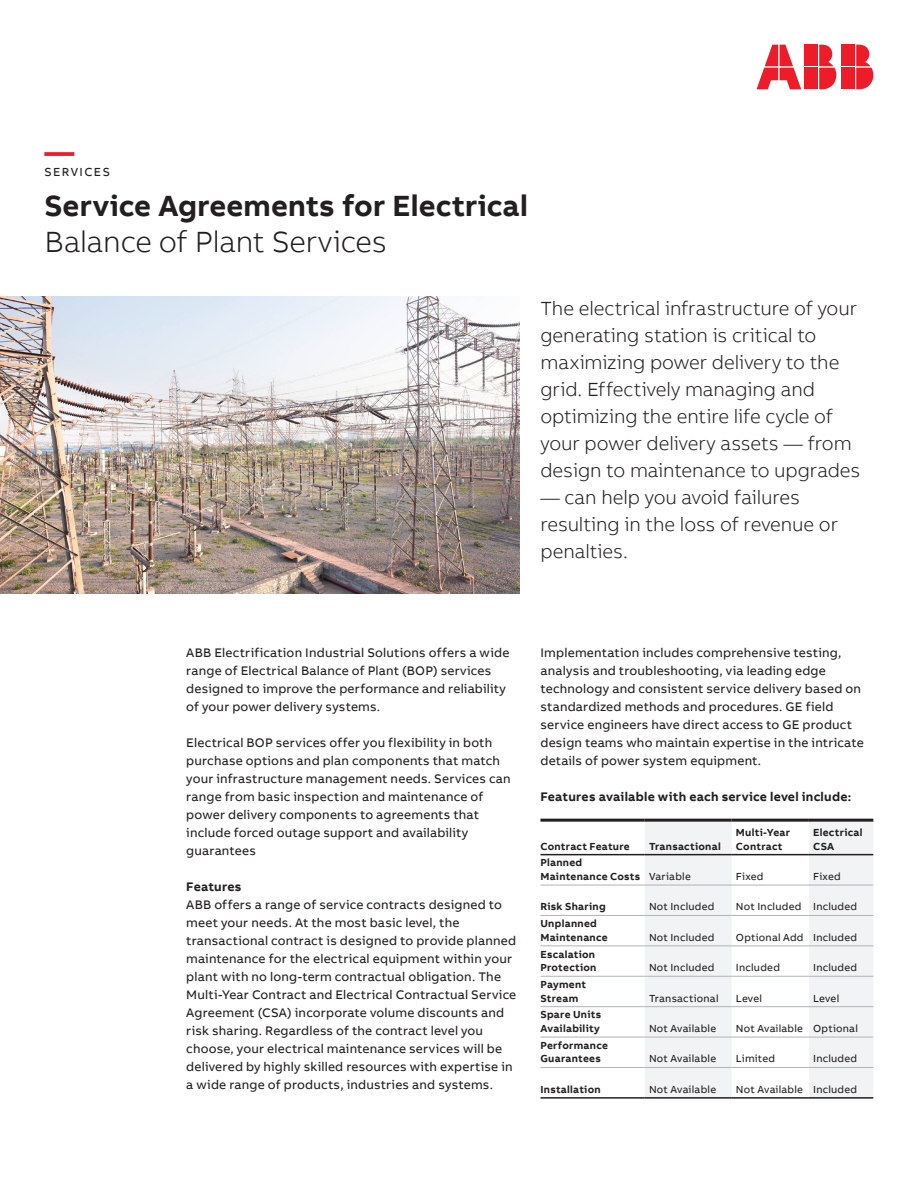
<style>
.page{position:relative;width:918px;height:1188px;background:#fff}
.page>*{position:absolute;margin:0;border:0;box-sizing:border-box;transform-origin:0 0}
.Headline_M_20pt_24pt{font:700 30px "AB Bvoice";letter-spacing:.005em;color:#231f20}
.Subheadline_M_20pt_2{font:300 30px "AB Bvoice";letter-spacing:-.005em;color:#231f20}
.Headline_M_20pt_24pt-2{font:700 30px "AB Bvoice";color:#ee1c28}
.Lead_13pt_18pt{font:300 19.5px/27px "AB Bvoice";letter-spacing:-.005em;color:#231f20}
.Copytext_8_5pt_12pt{font:12.75px/18px "AB Bvoice";letter-spacing:.015em;color:#231f20}
.Paragraph_Title_8_5p{font:700 12.75px "AB Bvoice";letter-spacing:.02em;color:#231f20}
.Category_M_8pt_9_6pt{font:12px "AB Bvoice";letter-spacing:.12em;color:#231f20}
.Table_Content_Left_7{font:10.5px "AB Bvoice";letter-spacing:.02em;color:#231f20}
.Table_Title_Left_7pt{font:700 10.5px/13.5px "AB Bvoice";letter-spacing:.025em;color:#231f20}
</style>
<div class="page">
<img style="left:0;top:297px;width:519px;height:296px">
<div style="left:842px;top:45px;width:13px;height:21px;background:#ee1c28"></div>
<div style="left:842px;top:68px;width:13px;height:21px;background:#ee1c28"></div>
<svg style="left:856px;top:45px;width:17px;height:44px"></svg>
<svg style="left:757px;top:45px;width:44px;height:44px"></svg>
<div style="left:805px;top:45px;width:13px;height:21px;background:#ee1c28"></div>
<div style="left:805px;top:68px;width:13px;height:21px;background:#ee1c28"></div>
<svg style="left:819px;top:45px;width:17px;height:44px"></svg>
<svg style="left:645px;top:822px;width:228px;height:275px;fill:#f2f3f4"></svg>
<hr style="left:540px;top:854px;width:105px;height:1px;background:#231f20">
<hr style="left:645px;top:854px;width:87px;height:1px;background:#231f20">
<hr style="left:732px;top:854px;width:77px;height:1px;background:#231f20">
<hr style="left:809px;top:854px;width:64px;height:1px;background:#231f20">
<hr style="left:540px;top:819px;width:105px;height:3px;background:#231f20">
<hr style="left:645px;top:819px;width:87px;height:3px;background:#231f20">
<hr style="left:732px;top:819px;width:77px;height:3px;background:#231f20">
<hr style="left:809px;top:819px;width:64px;height:3px;background:#231f20">
<hr style="left:540px;top:1097px;width:105px;height:2px;background:#231f20">
<hr style="left:645px;top:1097px;width:87px;height:2px;background:#231f20">
<hr style="left:732px;top:1097px;width:77px;height:2px;background:#231f20">
<hr style="left:809px;top:1097px;width:64px;height:2px;background:#231f20">
<hr style="left:540px;top:885px;width:105px;height:1px;background:#b2b3b7">
<hr style="left:645px;top:885px;width:87px;height:1px;background:#b2b3b7">
<hr style="left:732px;top:885px;width:77px;height:1px;background:#b2b3b7">
<hr style="left:809px;top:885px;width:64px;height:1px;background:#b2b3b7">
<hr style="left:540px;top:915px;width:105px;height:1px;background:#b2b3b7">
<hr style="left:645px;top:915px;width:87px;height:1px;background:#b2b3b7">
<hr style="left:732px;top:915px;width:77px;height:1px;background:#b2b3b7">
<hr style="left:809px;top:915px;width:64px;height:1px;background:#b2b3b7">
<hr style="left:540px;top:945px;width:105px;height:1px;background:#b2b3b7">
<hr style="left:645px;top:945px;width:87px;height:1px;background:#b2b3b7">
<hr style="left:732px;top:945px;width:77px;height:1px;background:#b2b3b7">
<hr style="left:809px;top:945px;width:64px;height:1px;background:#b2b3b7">
<hr style="left:540px;top:976px;width:105px;height:1px;background:#b2b3b7">
<hr style="left:645px;top:976px;width:87px;height:1px;background:#b2b3b7">
<hr style="left:732px;top:976px;width:77px;height:1px;background:#b2b3b7">
<hr style="left:809px;top:976px;width:64px;height:1px;background:#b2b3b7">
<hr style="left:540px;top:1006px;width:105px;height:1px;background:#b2b3b7">
<hr style="left:645px;top:1006px;width:87px;height:1px;background:#b2b3b7">
<hr style="left:732px;top:1006px;width:77px;height:1px;background:#b2b3b7">
<hr style="left:809px;top:1006px;width:64px;height:1px;background:#b2b3b7">
<hr style="left:540px;top:1037px;width:105px;height:1px;background:#b2b3b7">
<hr style="left:645px;top:1037px;width:87px;height:1px;background:#b2b3b7">
<hr style="left:732px;top:1037px;width:77px;height:1px;background:#b2b3b7">
<hr style="left:809px;top:1037px;width:64px;height:1px;background:#b2b3b7">
<hr style="left:540px;top:1067px;width:105px;height:1px;background:#b2b3b7">
<hr style="left:645px;top:1067px;width:87px;height:1px;background:#b2b3b7">
<hr style="left:732px;top:1067px;width:77px;height:1px;background:#b2b3b7">
<hr style="left:809px;top:1067px;width:64px;height:1px;background:#b2b3b7">
<p class="Headline_M_20pt_24pt-2" style="left:45px;top:132px;width:31px">—</p>
<p class="Category_M_8pt_9_6pt" style="left:45px;top:165px;width:67px">SERVICES</p>
<p class="Headline_M_20pt_24pt" style="left:45px;top:186px;width:485px">Service Agreements for Electrical</p>
<p class="Subheadline_M_20pt_2" style="left:45px;top:224px;width:344px">Balance of Plant Services</p>
<p class="Lead_13pt_18pt" style="left:540px;top:295px;width:322px">The electrical infrastructure of your generating station is critical to maximizing power delivery to the grid. Effectively managing and optimizing the entire life cycle of your power delivery assets — from design to maintenance to upgrades</p>
<p class="Lead_13pt_18pt" style="left:540px;top:484px;width:299px">— can help you avoid failures resulting in the loss of revenue or penalties.</p>
<p class="Copytext_8_5pt_12pt" style="left:186px;top:643px;width:325px">ABB Electrification Industrial Solutions offers a wide range of Electrical Balance of Plant (BOP) services designed to improve the performance and reliability of your power delivery systems.</p>
<p class="Copytext_8_5pt_12pt" style="left:186px;top:733px;width:326px">Electrical BOP services offer you flexibility in both purchase options and plan components that match your infrastructure management needs. Services can range from basic inspection and maintenance of power delivery components to agreements that include forced outage support and availability guarantees</p>
<p class="Paragraph_Title_8_5p" style="left:186px;top:878px;width:57px">Features</p>
<p class="Copytext_8_5pt_12pt" style="left:186px;top:895px;width:332px">ABB offers a range of service contracts designed to meet your needs. At the most basic level, the transactional contract is designed to provide planned maintenance for the electrical equipment within your plant with no long-term contractual obligation. The Multi-Year Contract and Electrical Contractual Service Agreement (CSA) incorporate volume discounts and risk sharing. Regardless of the contract level you choose, your electrical maintenance services will be delivered by highly skilled resources with expertise in a wide range of products, industries and systems.</p>
<p class="Copytext_8_5pt_12pt" style="left:540px;top:643px;width:325px">Implementation includes comprehensive testing, analysis and troubleshooting, via leading edge technology and consistent service delivery based on standardized methods and procedures. GE field service engineers have direct access to GE product design teams who maintain expertise in the intricate details of power system equipment.</p>
<p class="Paragraph_Title_8_5p" style="left:540px;top:788px;width:312px">Features available with each service level include:</p>
<p class="Table_Title_Left_7pt" style="left:540px;top:839px;width:91px">Contract Feature</p>
<p class="Table_Title_Left_7pt" style="left:649px;top:839px;width:73px">Transactional</p>
<p class="Table_Title_Left_7pt" style="left:736px;top:826px;width:56px">Multi-Year<br>Contract</p>
<p class="Table_Title_Left_7pt" style="left:813px;top:826px;width:51px">Electrical<br>CSA</p>
<p class="Table_Title_Left_7pt" style="left:540px;top:856px;width:101px">Planned<br>Maintenance Costs</p>
<p class="Table_Content_Left_7" style="left:649px;top:870px;width:43px">Variable</p>
<p class="Table_Content_Left_7" style="left:736px;top:870px;width:29px">Fixed</p>
<p class="Table_Content_Left_7" style="left:813px;top:870px;width:29px">Fixed</p>
<p class="Table_Title_Left_7pt" style="left:540px;top:900px;width:67px">Risk Sharing</p>
<p class="Table_Content_Left_7" style="left:649px;top:900px;width:67px">Not Included</p>
<p class="Table_Content_Left_7" style="left:736px;top:900px;width:67px">Not Included</p>
<p class="Table_Content_Left_7" style="left:813px;top:900px;width:45px">Included</p>
<p class="Table_Title_Left_7pt" style="left:540px;top:917px;width:69px">Unplanned<br>Maintenance</p>
<p class="Table_Content_Left_7" style="left:649px;top:931px;width:67px">Not Included</p>
<p class="Table_Content_Left_7" style="left:736px;top:931px;width:69px">Optional Add</p>
<p class="Table_Content_Left_7" style="left:813px;top:931px;width:45px">Included</p>
<p class="Table_Title_Left_7pt" style="left:540px;top:947px;width:58px">Escalation<br>Protection</p>
<p class="Table_Content_Left_7" style="left:649px;top:961px;width:67px">Not Included</p>
<p class="Table_Content_Left_7" style="left:736px;top:961px;width:45px">Included</p>
<p class="Table_Content_Left_7" style="left:813px;top:961px;width:45px">Included</p>
<p class="Table_Title_Left_7pt" style="left:540px;top:978px;width:47px">Payment</p>
<p class="Table_Title_Left_7pt" style="left:540px;top:991px;width:39px">Stream</p>
<p class="Table_Content_Left_7" style="left:649px;top:992px;width:71px">Transactional</p>
<p class="Table_Content_Left_7" style="left:736px;top:992px;width:28px">Level</p>
<p class="Table_Content_Left_7" style="left:813px;top:992px;width:28px">Level</p>
<p class="Table_Title_Left_7pt" style="left:540px;top:1008px;width:62px">Spare Units<br>Availability</p>
<p class="Table_Content_Left_7" style="left:649px;top:1022px;width:69px">Not Available</p>
<p class="Table_Content_Left_7" style="left:736px;top:1022px;width:69px">Not Available</p>
<p class="Table_Content_Left_7" style="left:813px;top:1022px;width:46px">Optional</p>
<p class="Table_Title_Left_7pt" style="left:540px;top:1039px;width:69px">Performance<br>Guarantees</p>
<p class="Table_Content_Left_7" style="left:649px;top:1052px;width:69px">Not Available</p>
<p class="Table_Content_Left_7" style="left:736px;top:1052px;width:41px">Limited</p>
<p class="Table_Content_Left_7" style="left:813px;top:1052px;width:45px">Included</p>
<p class="Table_Title_Left_7pt" style="left:540px;top:1082px;width:62px">Installation</p>
<p class="Table_Content_Left_7" style="left:649px;top:1083px;width:69px">Not Available</p>
<p class="Table_Content_Left_7" style="left:736px;top:1083px;width:69px">Not Available</p>
<p class="Table_Content_Left_7" style="left:813px;top:1083px;width:45px">Included</p>
</div>
